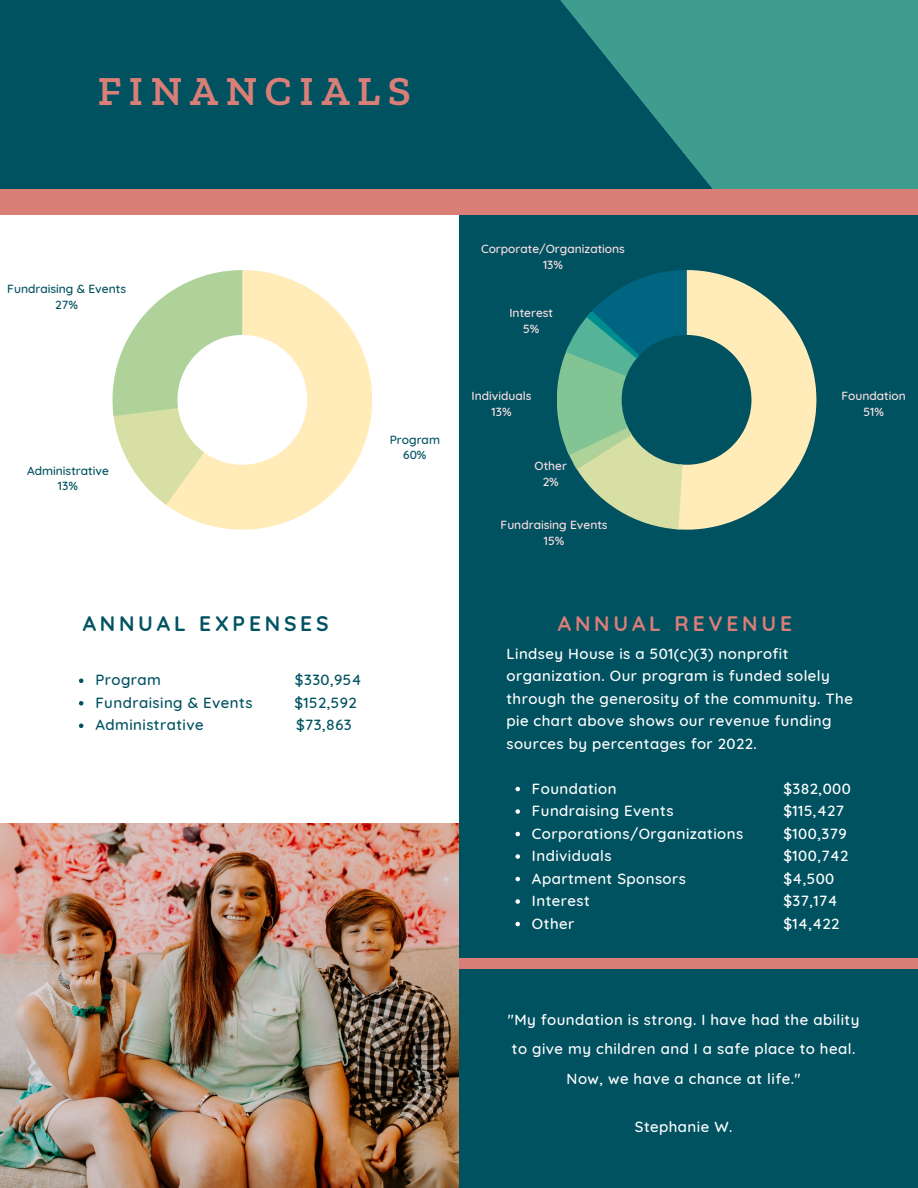
<style>
.page{position:relative;width:918px;height:1188px;background:#fff}
.page>*{position:absolute;margin:0;border:0;box-sizing:border-box;transform-origin:0 0}
.t1{font:600 42px "Zilla Slab";letter-spacing:.18em;color:#da7e78}
.t2{font:700 21px "Quicksand";letter-spacing:.18em;color:#005261}
.t3{font:700 21px "Quicksand";letter-spacing:.18em;color:#da7e78}
.t4{font:500 15px/22.5px "Quicksand";letter-spacing:.03em;color:#fff}
.t5{font:500 15px "Quicksand";letter-spacing:.03em;color:#005261}
.t6{font:500 12px/15.9px "Quicksand";color:#fcdfe3;text-align:center}
.t7{font:500 12px/15.9px "Quicksand";color:#005261;text-align:center}
</style>
<div class="page">
<div style="left:0;top:0;width:903px;height:203px;background:#005261"></div>
<svg style="left:502px;top:0;width:416px;height:190px;fill:#3f9d8f"></svg>
<img style="left:0;top:823px;width:459px;height:365px">
<div style="left:459px;top:202px;width:459px;height:986px;background:#005261"></div>
<div style="left:459px;top:958px;width:459px;height:10px;background:#da7e78"></div>
<div style="left:0;top:190px;width:918px;height:25px;background:#da7e78"></div>
<svg style="left:557px;top:270px;width:259px;height:260px"></svg>
<svg style="left:166px;top:270px;width:206px;height:260px;fill:#ffecb8"></svg>
<svg style="left:113px;top:270px;width:130px;height:235px"></svg>
<svg style="left:515px;top:787px;width:5px;height:4px"></svg>
<svg style="left:515px;top:809px;width:5px;height:5px"></svg>
<svg style="left:515px;top:832px;width:5px;height:4px"></svg>
<svg style="left:515px;top:854px;width:5px;height:5px"></svg>
<svg style="left:515px;top:877px;width:5px;height:4px"></svg>
<svg style="left:515px;top:899px;width:5px;height:5px"></svg>
<svg style="left:515px;top:922px;width:5px;height:4px"></svg>
<svg style="left:79px;top:679px;width:4px;height:4px"></svg>
<svg style="left:79px;top:701px;width:4px;height:5px"></svg>
<svg style="left:79px;top:724px;width:4px;height:4px"></svg>
<h1 class="t1" style="left:98px;top:66px;width:315px">FINANCIALS</h1>
<p class="t7" style="left:7px;top:281px;width:120px">Fundraising &amp; Events<br>27%</p>
<p class="t7" style="left:27px;top:462px;width:83px">Administrative<br>13%</p>
<p class="t7" style="left:390px;top:431px;width:52px">Program<br>60%</p>
<h2 class="t2" style="left:83px;top:610px;width:247px">ANNUAL EXPENSES</h2>
<p class="t5" style="left:95px;top:670px;width:67px">Program</p>
<p class="t5" style="left:295px;top:670px;width:68px">$330,954</p>
<p class="t5" style="left:95px;top:693px;width:159px">Fundraising &amp; Events</p>
<p class="t5" style="left:294px;top:693px;width:64px">$152,592</p>
<p class="t5" style="left:95px;top:715px;width:110px">Administrative</p>
<p class="t5" style="left:296px;top:715px;width:57px">$73,863</p>
<p class="t6" style="left:481px;top:241px;width:145px">Corporate/Organizations<br>13%</p>
<p class="t6" style="left:509px;top:304px;width:45px">Interest<br>5%</p>
<p class="t6" style="left:472px;top:388px;width:62px">Individuals<br>13%</p>
<p class="t6" style="left:535px;top:458px;width:34px">Other<br>2%</p>
<p class="t6" style="left:501px;top:517px;width:109px">Fundraising Events<br>15%</p>
<h2 class="t3" style="left:558px;top:610px;width:236px">ANNUAL REVENUE</h2>
<p class="t6" style="left:842px;top:388px;width:66px">Foundation<br>51%</p>
<p class="t4" style="left:506px;top:642px;width:348px">Lindsey House is a 501(c)(3) nonprofit organization. Our program is funded solely through the generosity of the community. The pie chart above shows our revenue funding sources by percentages for 2022.</p>
<p class="t4" style="left:532px;top:777px;width:213px">Foundation<br>Fundraising Events<br>Corporations/Organizations<br>Individuals<br>Apartment Sponsors<br>Interest<br>Other</p>
<p class="t4" style="left:783px;top:777px;width:69px">$382,000 $115,427 $100,379 $100,742 $4,500 $37,174 $14,422</p>
<p class="t4" style="left:508px;top:1005px;width:353px;line-height:29.2px;text-align:center">"My foundation is strong. I have had the ability to give my children and I a safe place to heal.<br>Now, we have a chance at life."</p>
<p class="t4" style="left:635px;top:1115px;width:99px">Stephanie W.</p>
</div>
